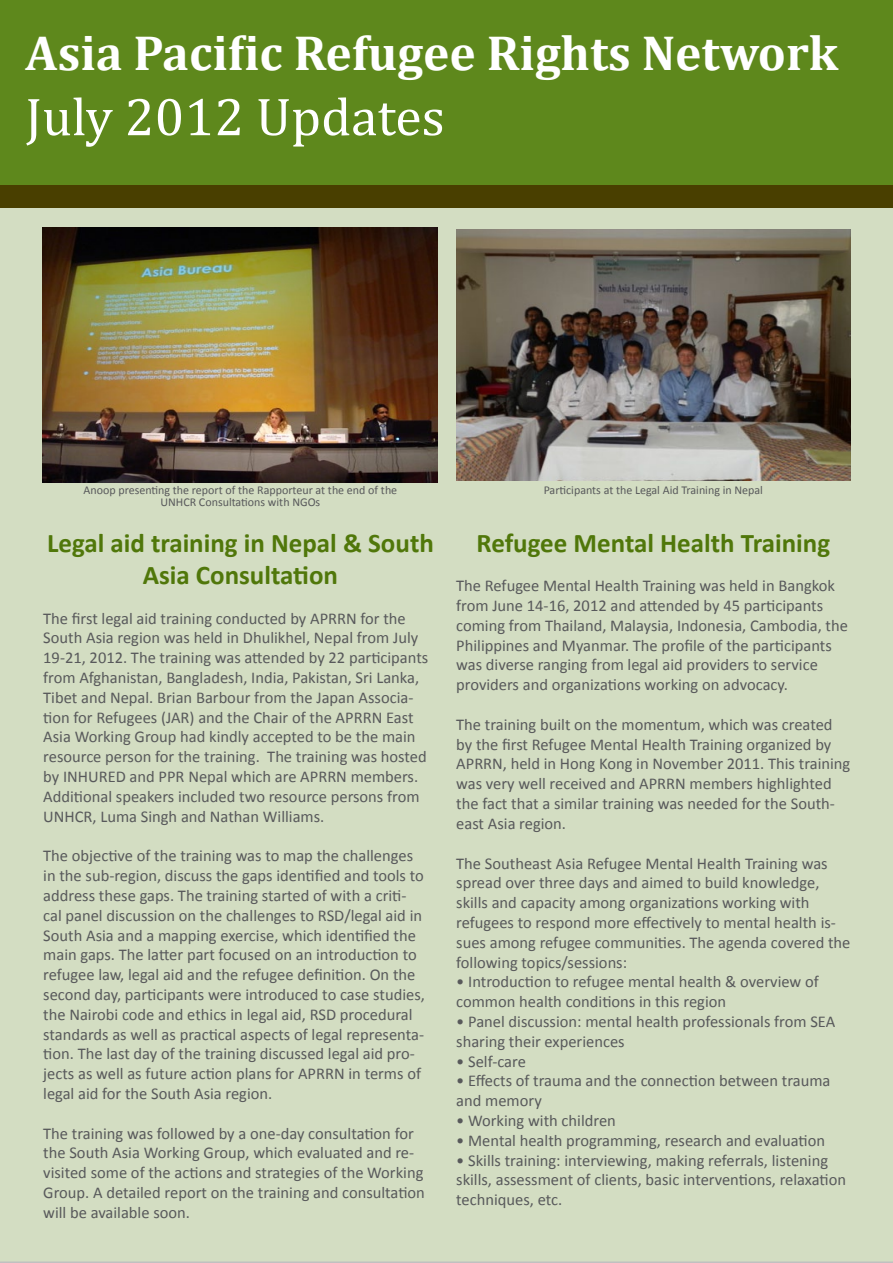
<style>
.page{position:relative;width:893px;height:1263px;background:#fff}
.page>*{position:absolute;margin:0;border:0;box-sizing:border-box;transform-origin:0 0}
.t1{font:54px "Cambria";color:#fff}
.t2{font:700 49.5px "Cambria";color:#fff}
.t3{font:700 27px/32.4px "Calibri";color:#50770a;text-align:center}
.t4{font:16.5px/19.8px "Calibri";color:#58595b}
.t5{font:12px/12px "Calibri";color:#58595b;text-align:center}
</style>
<div class="page">
<div style="left:0;top:207px;width:893px;height:1056px;background:#d3ddc2"></div>
<div style="left:0;top:0;width:893px;height:185px;background:#5e881c"></div>
<div style="left:0;top:185px;width:893px;height:22px;background:#493f00"></div>
<img style="left:43px;top:227px;width:394px;height:256px">
<img style="left:456px;top:230px;width:394px;height:250px">
<h2 class="t2" style="left:26px;top:19px;width:814px">Asia Pacific Refugee Rights Network</h2>
<h1 class="t1" style="left:26px;top:85px;width:421px">July 2012 Updates</h1>
<p class="t5" style="left:83px;top:484px;width:315px">Anoop presenting the report of the Rapporteur at the end of the<br>UNHCR Consultations with NGOs</p>
<p class="t5" style="left:544px;top:484px;width:221px">Participants at the Legal Aid Training in Nepal</p>
<h3 class="t3" style="left:47px;top:526px;width:388px">Legal aid training in Nepal &amp; South<br>Asia Consultation</h3>
<p class="t4" style="left:43px;top:608px;width:387px">The first legal aid training conducted by APRRN for the South Asia region was held in Dhulikhel, Nepal from July 19-21, 2012. The training was attended by 22 participants from Afghanistan, Bangladesh, India, Pakistan, Sri Lanka, Tibet and Nepal. Brian Barbour from the Japan Associa&shy;tion for Refugees (JAR) and the Chair of the APRRN East Asia Working Group had kindly accepted to be the main resource person for the training. The training was hosted by INHURED and PPR Nepal which are APRRN members.<br>Additional speakers included two resource persons from UNHCR, Luma Singh and Nathan Williams.</p>
<p class="t4" style="left:43px;top:846px;width:383px">The objective of the training was to map the challenges in the sub-region, discuss the gaps identified and tools to address these gaps. The training started of with a criti&shy;cal panel discussion on the challenges to RSD/legal aid in South Asia and a mapping exercise, which identified the main gaps. The latter part focused on an introduction to refugee law, legal aid and the refugee definition. On the second day, participants were introduced to case studies, the Nairobi code and ethics in legal aid, RSD procedural standards as well as practical aspects of legal representa&shy;tion. The last day of the training discussed legal aid pro&shy;jects as well as future action plans for APRRN in terms of legal aid for the South Asia region.</p>
<p class="t4" style="left:43px;top:1123px;width:383px">The training was followed by a one-day consultation for the South Asia Working Group, which evaluated and re&shy;visited some of the actions and strategies of the Working Group. A detailed report on the training and consultation will be available soon.</p>
<h3 class="t3" style="left:477px;top:526px;width:355px">Refugee Mental Health Training</h3>
<p class="t4" style="left:456px;top:576px;width:393px">The Refugee Mental Health Training was held in Bangkok from June 14-16, 2012 and attended by 45 participants coming from Thailand, Malaysia, Indonesia, Cambodia, the Philippines and Myanmar. The profile of the participants was diverse ranging from legal aid providers to service providers and organizations working on advocacy.</p>
<p class="t4" style="left:456px;top:714px;width:396px">The training built on the momentum, which was created by the first Refugee Mental Health Training organized by APRRN, held in Hong Kong in November 2011. This training was very well received and APRRN members highlighted the fact that a similar training was needed for the South&shy;east Asia region.</p>
<p class="t4" style="left:456px;top:853px;width:396px">The Southeast Asia Refugee Mental Health Training was spread over three days and aimed to build knowledge, skills and capacity among organizations working with refugees to respond more effectively to mental health is&shy;sues among refugee communities. The agenda covered the following topics/sessions:</p>
<p class="t4" style="left:456px;top:972px;width:364px">• Introduction to refugee mental health &amp; overview of common health conditions in this region</p>
<p class="t4" style="left:456px;top:1011px;width:381px">• Panel discussion: mental health professionals from SEA sharing their experiences</p>
<p class="t4" style="left:456px;top:1051px;width:71px">• Self-care</p>
<p class="t4" style="left:456px;top:1071px;width:376px">• Effects of trauma and the connection between trauma and memory</p>
<p class="t4" style="left:456px;top:1110px;width:161px">• Working with children</p>
<p class="t4" style="left:456px;top:1130px;width:370px">• Mental health programming, research and evaluation</p>
<p class="t4" style="left:456px;top:1150px;width:391px">• Skills training: interviewing, making referrals, listening skills, assessment of clients, basic interventions, relaxation techniques, etc.</p>
</div>
